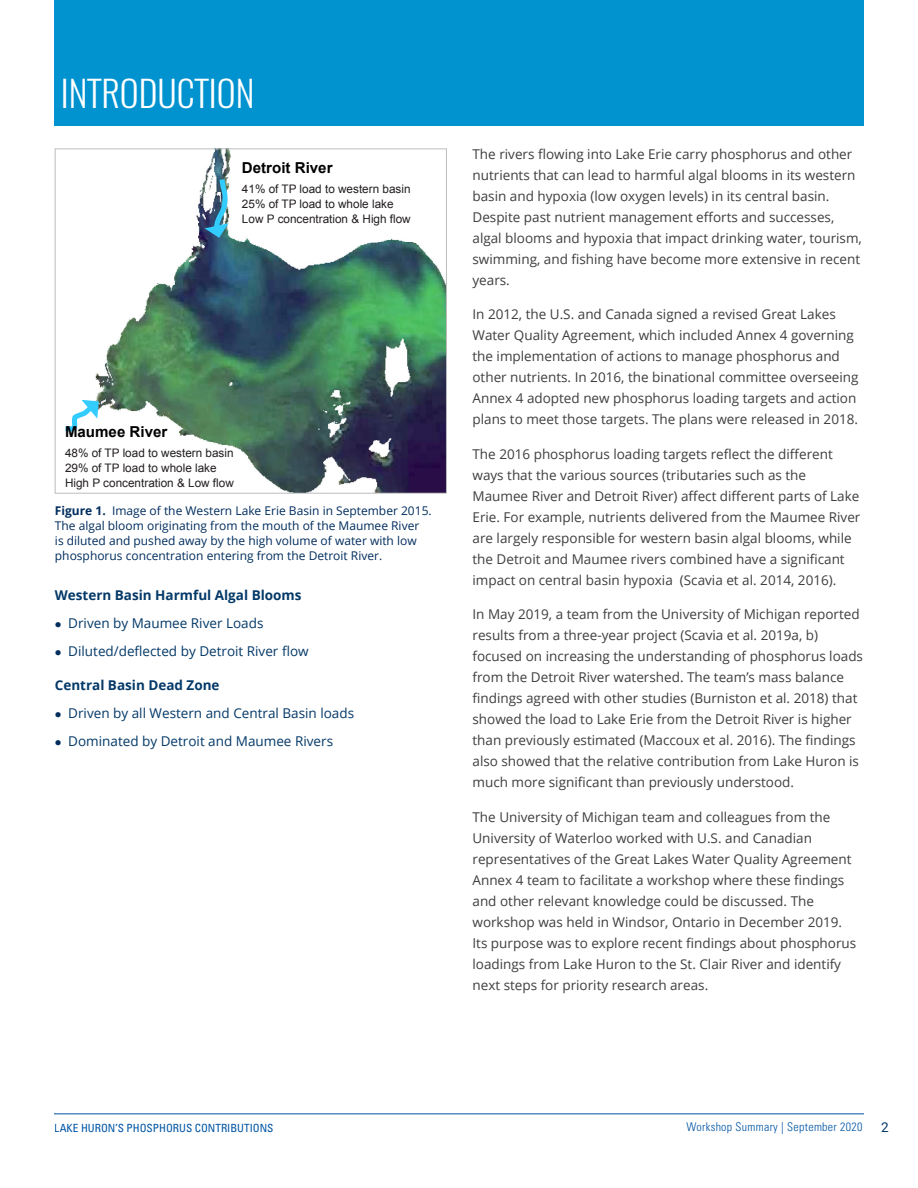
<style>
.page{position:relative;width:918px;height:1188px;background:#fff}
.page>*{position:absolute;margin:0;border:0;box-sizing:border-box;transform-origin:0 0}
.TITLE-2{font:300 36px "Oswald";color:#fff}
.t1{font:700 15.15px "Arial";color:#000}
.t2{font:13.5px/21px "Open Sans";color:#3e3e3f}
.t3{font:13.5px "Open Sans";color:#043968}
.t4{font:700 13.5px "Open Sans";color:#043968}
.t5{font:13.5px "Roboto";color:#043968}
.fig-text-wo-line{font:12px/15px "Open Sans";color:#002d5e}
.t6{font:300 condensed 12px "Univers LT Std";letter-spacing:.025em;color:#0155a5}
.t7{font:11.7px/15.1px "Arial";color:#231f20}
.t8{font:condensed 11.25px "Univers LT Std";color:#0155a5}
.s1{font-weight:700}
.s2{color:#002d5e}
</style>
<div class="page">
<hr style="left:54px;top:1114px;width:810px;height:1px;background:#0155a5">
<div style="left:54px;top:0;width:810px;height:125px;background:#0093d0"></div>
<img style="left:81px;top:150px;width:364px;height:342px">
<svg style="left:65px;top:400px;width:34px;height:34px"></svg>
<svg style="left:205px;top:174px;width:25px;height:64px"></svg>
<div style="left:55px;top:148px;width:392px;height:346px;border:1px solid #bcbdc0"></div>
<p class="TITLE-2" style="left:61px;top:62px;width:195px">INTRODUCTION</p>
<p class="t1" style="left:242px;top:158px;width:92px">Detroit River</p>
<p class="t7" style="left:242px;top:181px;width:170px">41% of TP load to western basin<br>25% of TP load to whole lake<br>Low P concentration &amp; High flow</p>
<p class="t1" style="left:65px;top:421px;width:104px">Maumee River</p>
<p class="t7" style="left:65px;top:445px;width:170px">48% of TP load to western basin<br>29% of TP load to whole lake<br>High P concentration &amp; Low flow</p>
<p class="fig-text-wo-line" style="left:55px;top:503px;width:378px"><span class="s1">Figure 1.</span> Image of the Western Lake Erie Basin in September 2015.<br>The algal bloom originating from the mouth of the Maumee River<br>is diluted and pushed away by the high volume of water with low phosphorus concentration entering from the Detroit River.</p>
<p class="t4" style="left:55px;top:586px;width:248px">Western Basin Harmful Algal Blooms</p>
<p class="t3" style="left:55px;top:614px;width:210px"><span class="s2">●</span> Driven by Maumee River Loads</p>
<p class="t3" style="left:55px;top:642px;width:255px"><span class="s2">●</span> Diluted/deflected by Detroit River flow</p>
<p class="t4" style="left:55px;top:676px;width:166px">Central Basin Dead Zone</p>
<p class="t3" style="left:55px;top:704px;width:301px"><span class="s2">●</span> Driven by all Western and Central Basin loads</p>
<p class="t3" style="left:55px;top:732px;width:280px"><span class="s2">●</span> Dominated by Detroit and Maumee Rivers</p>
<p class="t2" style="left:472px;top:143px;width:391px">The rivers flowing into Lake Erie carry phosphorus and other nutrients that can lead to harmful algal blooms in its western basin and hypoxia (low oxygen levels) in its central basin.<br>Despite past nutrient management efforts and successes, algal blooms and hypoxia that impact drinking water, tourism, swimming, and fishing have become more extensive in recent years.</p>
<p class="t2" style="left:472px;top:304px;width:388px">In 2012, the U.S. and Canada signed a revised Great Lakes Water Quality Agreement, which included Annex 4 governing the implementation of actions to manage phosphorus and other nutrients. In 2016, the binational committee overseeing Annex 4 adopted new phosphorus loading targets and action plans to meet those targets. The plans were released in 2018.</p>
<p class="t2" style="left:472px;top:443px;width:390px">The 2016 phosphorus loading targets reflect the different ways that the various sources (tributaries such as the Maumee River and Detroit River) affect different parts of Lake Erie. For example, nutrients delivered from the Maumee River are largely responsible for western basin algal blooms, while the Detroit and Maumee rivers combined have a significant impact on central basin hypoxia (Scavia et al. 2014, 2016).</p>
<p class="t2" style="left:472px;top:604px;width:392px">In May 2019, a team from the University of Michigan reported results from a three-year project (Scavia et al. 2019a, b) focused on increasing the understanding of phosphorus loads from the Detroit River watershed. The team’s mass balance findings agreed with other studies (Burniston et al. 2018) that showed the load to Lake Erie from the Detroit River is higher than previously estimated (Maccoux et al. 2016). The findings also showed that the relative contribution from Lake Huron is much more significant than previously understood.</p>
<p class="t2" style="left:472px;top:806px;width:385px">The University of Michigan team and colleagues from the University of Waterloo worked with U.S. and Canadian representatives of the Great Lakes Water Quality Agreement Annex 4 team to facilitate a workshop where these findings and other relevant knowledge could be discussed. The workshop was held in Windsor, Ontario in December 2019.<br>Its purpose was to explore recent findings about phosphorus loadings from Lake Huron to the St. Clair River and identify next steps for priority research areas.</p>
<p class="t8" style="left:55px;top:1121px;width:220px">LAKE HURON’S PHOSPHORUS CONTRIBUTIONS</p>
<p class="t6" style="left:686px;top:1120px;width:177px">Workshop Summary | September 2020</p>
<p class="t5" style="left:881px;top:1118px;width:9px">2</p>
</div>
